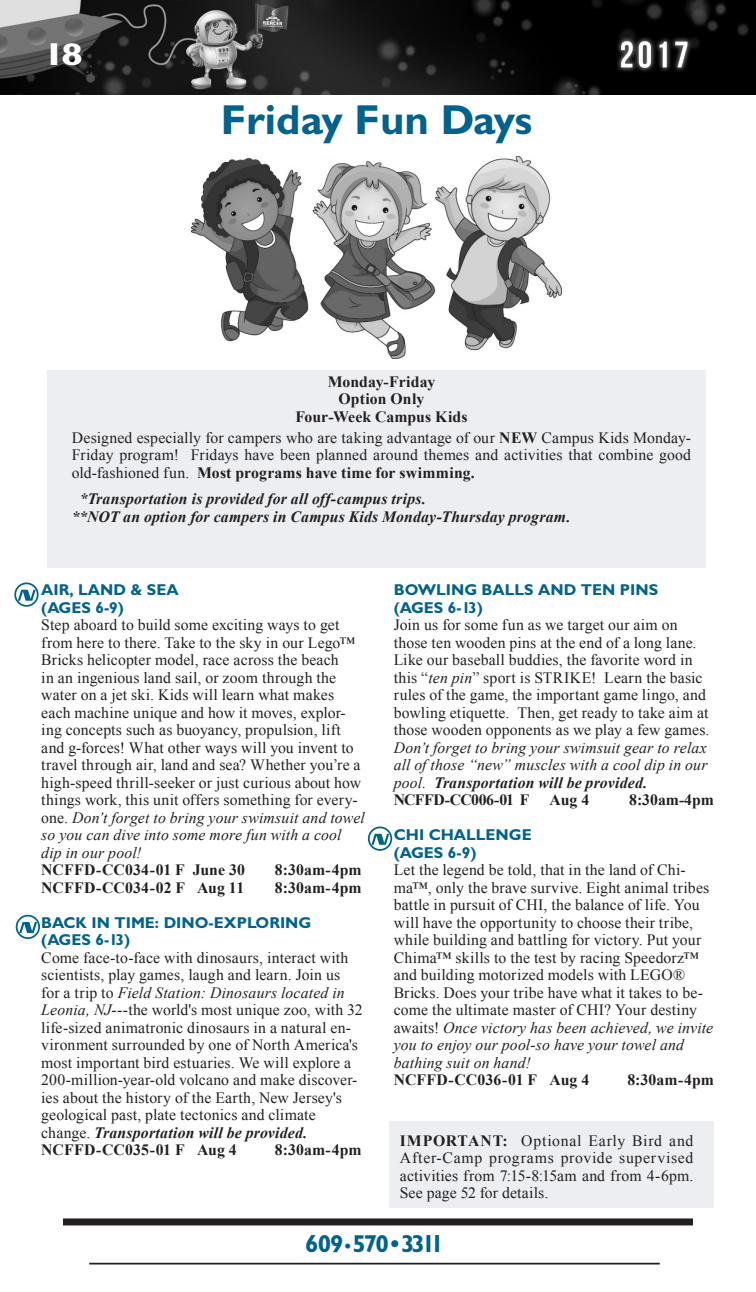
<style>
.page{position:relative;width:756px;height:1292px;background:#fff}
.page>*{position:absolute;margin:0;border:0;box-sizing:border-box;transform-origin:0 0}
.Course_Title_Lg{font:42px "Classical Sans Bold DTC";color:#00628e}
.t1{font:31.5px "Classical Sans Bold DTC";color:#fff;scale:1.3 1}
.t2{font:24.5px "Classical Sans Bold DTC";letter-spacing:-.08em;color:#00628e}
.b_course_body_text{font:15.75px/17.5px "Times New Roman";letter-spacing:.01em;color:#231f20}
.b_course_body_text-2{font:700 15.75px "Times New Roman";letter-spacing:.01em;color:#231f20}
.b_course_title{font:15.75px "Classical Sans Bold DTC";color:#00628e}
.b_course_body_text-3{font:italic 700 15.75px "Times New Roman";letter-spacing:.015em;color:#231f20}
.b_course_title-2{font:700 15.75px "Times New Roman";letter-spacing:.005em;color:#231f20}
.b_course_information{font:700 15.75px "Times New Roman";letter-spacing:-.04em;color:#231f20}
.b_course_information-2{font:700 15.75px "Times New Roman";letter-spacing:-.02em;color:#231f20}
.s1{font-weight:700}
.s2{font-style:italic}
.s3{font-weight:700;font-style:italic}
.s4{font-size:17.5px}
</style>
<div class="page">
<img style="left:0;top:0;width:756px;height:94px">
<div style="left:63px;top:1218px;width:630px;height:7px;background:#231f20"></div>
<hr style="left:89px;top:1262px;width:571px;height:2px;background:#231f20">
<div style="left:368px;top:826px;width:24px;height:24px;border:2px solid #00628e;border-radius:50%"></div>
<svg style="left:371px;top:833px;width:18px;height:11px"></svg>
<div style="left:14px;top:582px;width:25px;height:25px;border:2px solid #00628e;border-radius:50%"></div>
<svg style="left:18px;top:590px;width:18px;height:10px"></svg>
<div style="left:389px;top:1121px;width:325px;height:86px;background:#eceef2"></div>
<div style="left:47px;top:370px;width:659px;height:197px;background:#eceef2"></div>
<div style="left:16px;top:914px;width:24px;height:25px;border:2px solid #00628e;border-radius:50%"></div>
<svg style="left:19px;top:922px;width:18px;height:11px"></svg>
<img style="left:191px;top:156px;width:371px;height:202px">
<h2 class="t1" style="left:43px;top:37px;width:33px">18</h2>
<p class="Course_Title_Lg" style="left:221px;top:97px;width:313px">Friday Fun Days</p>
<p class="b_course_body_text-2" style="left:328px;top:370px;width:109px">Monday-Friday</p>
<p class="b_course_body_text-2" style="left:338px;top:388px;width:88px">Option Only</p>
<p class="b_course_body_text-2" style="left:295px;top:405px;width:174px">Four-Week Campus Kids</p>
<p class="b_course_body_text" style="left:72px;top:428px;width:621px;text-align:justify">Designed especially for campers who are taking advantage of our <span class="s1">NEW</span> Campus Kids Monday-Friday program! Fridays have been planned around themes and activities that combine good old-fashioned fun. <span class="s1">Most programs have time for swimming.</span></p>
<p class="b_course_body_text-3" style="left:80px;top:488px;width:348px">*Transportation is provided for all off-campus trips.</p>
<p class="b_course_body_text-3" style="left:72px;top:505px;width:500px">**NOT an option for campers in Campus Kids Monday-Thursday program.</p>
<p class="b_course_title" style="left:41px;top:581px;width:139px">AIR, LAND &amp; SEA</p>
<p class="b_course_title" style="left:41px;top:598px;width:84px">(AGES 6-9)</p>
<p class="b_course_body_text" style="left:41px;top:616px;width:325px">Step aboard to build some exciting ways to get from here to there. Take to the sky in our Lego™ Bricks helicopter model, race across the beach<br>in an ingenious land sail, or zoom through the water on a jet ski. Kids will learn what makes each machine unique and how it moves, explor&shy;ing concepts such as buoyancy, propulsion, lift and g-forces! What other ways will you invent to travel through air, land and sea? Whether you’re a high-speed thrill-seeker or just curious about how things work, this unit offers something for every&shy;one. <span class="s2">Don’t forget to bring your swimsuit and towel so you can dive into some more fun with a cool dip in our pool!</span></p>
<p class="b_course_body_text-2" style="left:41px;top:859px;width:205px">NCFFD-CC034-01 F June 30</p>
<p class="b_course_body_text-2" style="left:275px;top:859px;width:88px">8:30am-4pm</p>
<p class="b_course_body_text-2" style="left:41px;top:876px;width:204px">NCFFD-CC034-02 F Aug 11</p>
<p class="b_course_body_text-2" style="left:275px;top:876px;width:88px">8:30am-4pm</p>
<p class="b_course_title" style="left:41px;top:913px;width:272px">BACK IN TIME: DINO-EXPLORING</p>
<p class="b_course_title" style="left:41px;top:931px;width:91px">(AGES 6-13)</p>
<p class="b_course_body_text" style="left:41px;top:948px;width:323px">Come face-to-face with dinosaurs, interact with scientists, play games, laugh and learn. Join us for a trip to <span class="s2">Field Station: Dinosaurs located in Leonia, NJ</span>---the world's most unique zoo, with 32 life-sized animatronic dinosaurs in a natural en&shy;vironment surrounded by one of North America's most important bird estuaries. We will explore a 200-million-year-old volcano and make discover&shy;ies about the history of the Earth, New Jersey's geological past, plate tectonics and climate change. <span class="s3">Transportation will be provided.</span></p>
<p class="b_course_title-2" style="left:41px;top:1139px;width:197px">NCFFD-CC035-01 F Aug 4</p>
<p class="b_course_title-2" style="left:275px;top:1139px;width:88px">8:30am-4pm</p>
<p class="b_course_title" style="left:394px;top:581px;width:266px">BOWLING BALLS AND TEN PINS</p>
<p class="b_course_title" style="left:394px;top:598px;width:91px">(AGES 6-13)</p>
<p class="b_course_body_text" style="left:394px;top:616px;width:317px">Join us for some fun as we target our aim on those ten wooden pins at the end of a long lane.<br>Like our baseball buddies, the favorite word in this “<span class="s2">ten pin</span>” sport is STRIKE! Learn the basic rules of the game, the important game lingo, and bowling etiquette. Then, get ready to take aim at those wooden opponents as we play a few games.<br><span class="s2">Don’t forget to bring your swimsuit gear to relax all of those “new” muscles with a cool dip in our pool.</span> <span class="s3">Transportation will be provided.</span></p>
<p class="b_course_information" style="left:394px;top:789px;width:137px">NCFFD-CC006-01 F</p>
<p class="b_course_information-2" style="left:550px;top:789px;width:41px">Aug 4</p>
<p class="b_course_information-2" style="left:629px;top:789px;width:86px">8:30am-4pm</p>
<p class="b_course_title" style="left:394px;top:826px;width:140px">CHI CHALLENGE</p>
<p class="b_course_title" style="left:394px;top:843px;width:84px">(AGES 6-9)</p>
<p class="b_course_body_text" style="left:394px;top:861px;width:321px">Let the legend be told, that in the land of Chi&shy;ma™, only the brave survive. Eight animal tribes battle in pursuit of CHI, the balance of life. You will have the opportunity to choose their tribe, while building and battling for victory. Put your Chima™ skills to the test by racing Speedorz™ and building motorized models with LEGO® Bricks. Does your tribe have what it takes to be&shy;come the ultimate master of CHI? Your destiny awaits! <span class="s2">Once victory has been achieved, we invite you to enjoy our pool-so have your towel and bathing suit on hand!</span></p>
<p class="b_course_body_text-2" style="left:394px;top:1069px;width:197px">NCFFD-CC036-01 F Aug 4</p>
<p class="b_course_body_text-2" style="left:627px;top:1069px;width:88px">8:30am-4pm</p>
<p class="b_course_body_text" style="left:400px;top:1131px;width:295px;text-align:justify"><span class="s1">IMPORTANT:</span> Optional Early Bird and After-Camp programs provide supervised activities from 7:15-8:15am and from 4-6pm.<br>See page 52 for details.</p>
<h3 class="t2" style="left:305px;top:1229px;width:141px">609<span class="s4">•</span>570•3311</h3>
</div>
